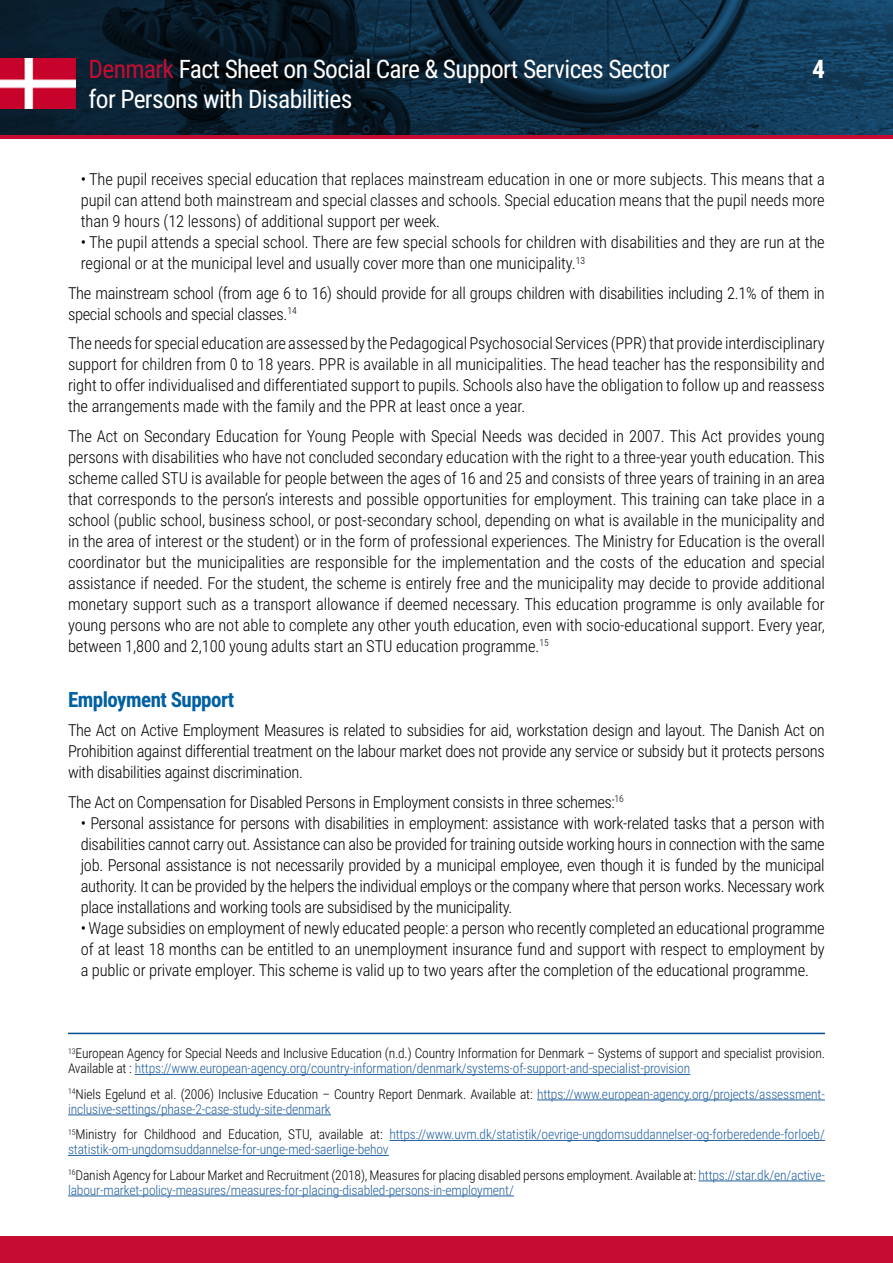
<style>
.page{position:relative;width:893px;height:1263px;background:#fff}
.page>*{position:absolute;margin:0;border:0;box-sizing:border-box;transform-origin:0 0}
.t1{font:25.5px "Roboto Condensed";letter-spacing:-.025em;color:#fff}
.t2{font:700 25.5px "Roboto Condensed";color:#fff}
.t3{font:700 21px "Roboto Condensed";letter-spacing:-.025em;color:#0060a2}
.t4{font:300 16.5px/21px "Roboto Condensed";letter-spacing:-.01em;color:#000;text-align:justify}
.t5{font:300 13.5px/15px "Roboto Condensed";letter-spacing:-.01em;color:#215e9e}
.t6{font:300 13.5px/15px "Roboto Condensed";letter-spacing:-.01em;color:#000}
.s1{color:#c60c30}
.s2{color:#215e9e}
.s3{color:#000}
</style>
<div class="page">
<svg style="left:0;top:0;width:893px;height:135px;background:#0c293d"></svg>
<div style="left:0;top:1237px;width:893px;height:26px;background:#c60c30"></div>
<hr style="left:0;top:135px;width:893px;height:3px;background:#c60c30">
<img style="left:0;top:59px;width:76px;height:49px">
<hr style="left:135px;top:1074px;width:555px;height:1px;background:#215e9e">
<hr style="left:537px;top:1099px;width:288px;height:1px;background:#215e9e">
<hr style="left:68px;top:1114px;width:263px;height:1px;background:#215e9e">
<hr style="left:389px;top:1140px;width:436px;height:1px;background:#215e9e">
<hr style="left:68px;top:1155px;width:321px;height:1px;background:#215e9e">
<hr style="left:698px;top:1180px;width:127px;height:1px;background:#215e9e">
<hr style="left:68px;top:1195px;width:446px;height:1px;background:#215e9e">
<hr style="left:68px;top:1033px;width:757px;height:1px;background:#004d94">
<h1 class="t1" style="left:88px;top:51px;width:583px"><span class="s1">Denmark</span> Fact Sheet on Social Care &amp; Support Services Sector</h1>
<h1 class="t2" style="left:812px;top:51px;width:14px">4</h1>
<h1 class="t1" style="left:88px;top:81px;width:265px">for Persons with Disabilities</h1>
<p class="t4" style="left:81px;top:168px;width:746px">• The pupil receives special education that replaces mainstream education in one or more subjects. This means that a pupil can attend both mainstream and special classes and schools. Special education means that the pupil needs more than 9 hours (12 lessons) of additional support per week.</p>
<p class="t4" style="left:81px;top:231px;width:745px">• The pupil attends a special school. There are few special schools for children with disabilities and they are run at the regional or at the municipal level and usually cover more than one municipality.<sup>13</sup></p>
<p class="t4" style="left:68px;top:282px;width:758px">The mainstream school (from age 6 to 16) should provide for all groups children with disabilities including 2.1% of them in special schools and special classes.<sup>14</sup></p>
<p class="t4" style="left:68px;top:332px;width:758px">The needs for special education are assessed by the Pedagogical Psychosocial Services (PPR) that provide interdisciplinary support for children from 0 to 18 years. PPR is available in all municipalities. The head teacher has the responsibility and right to offer individualised and differentiated support to pupils. Schools also have the obligation to follow up and reassess the arrangements made with the family and the PPR at least once a year.</p>
<p class="t4" style="left:68px;top:425px;width:758px">The Act on Secondary Education for Young People with Special Needs was decided in 2007. This Act provides young persons with disabilities who have not concluded secondary education with the right to a three-year youth education. This scheme called STU is available for people between the ages of 16 and 25 and consists of three years of training in an area that corresponds to the person’s interests and possible opportunities for employment. This training can take place in a school (public school, business school, or post-secondary school, depending on what is available in the municipality and in the area of interest or the student) or in the form of professional experiences. The Ministry for Education is the overall coordinator but the municipalities are responsible for the implementation and the costs of the education and special assistance if needed. For the student, the scheme is entirely free and the municipality may decide to provide additional monetary support such as a transport allowance if deemed necessary. This education programme is only available for young persons who are not able to complete any other youth education, even with socio-educational support. Every year, between 1,800 and 2,100 young adults start an STU education programme.<sup>15</sup></p>
<p class="t3" style="left:68px;top:684px;width:168px">Employment Support</p>
<p class="t4" style="left:68px;top:719px;width:758px">The Act on Active Employment Measures is related to subsidies for aid, workstation design and layout. The Danish Act on Prohibition against differential treatment on the labour market does not provide any service or subsidy but it protects persons with disabilities against discrimination.</p>
<p class="t4" style="left:68px;top:791px;width:557px">The Act on Compensation for Disabled Persons in Employment consists in three schemes:<sup>16</sup></p>
<p class="t4" style="left:81px;top:812px;width:745px">• Personal assistance for persons with disabilities in employment: assistance with work-related tasks that a person with disabilities cannot carry out. Assistance can also be provided for training outside working hours in connection with the same job. Personal assistance is not necessarily provided by a municipal employee, even though it is funded by the municipal authority. It can be provided by the helpers the individual employs or the company where that person works. Necessary work place installations and working tools are subsidised by the municipality.</p>
<p class="t4" style="left:81px;top:917px;width:745px">• Wage subsidies on employment of newly educated people: a person who recently completed an educational programme of at least 18 months can be entitled to an unemployment insurance fund and support with respect to employment by a public or private employer. This scheme is valid up to two years after the completion of the educational programme.</p>
<p class="t6" style="left:68px;top:1046px;width:758px"><sup>13</sup>European Agency for Special Needs and Inclusive Education (n.d.) Country Information for Denmark – Systems of support and specialist provision.<br>Available at : <span class="s2">https://www.european-agency.org/country-information/denmark/systems-of-support-and-specialist-provision</span></p>
<p class="t5" style="left:68px;top:1086px;width:758px"><sup>14</sup><span class="s3">Niels Egelund et al. (2006) Inclusive Education – Country Report Denmark. Available at:</span> https://www.european-agency.org/projects/assessment&shy;inclusive-settings/phase-2-case-study-site-denmark</p>
<p class="t5" style="left:68px;top:1127px;width:758px"><sup>15</sup><span class="s3">Ministry for Childhood and Education, STU, available at:</span> https://www.uvm.dk/statistik/oevrige-ungdomsuddannelser-og-forberedende-forloeb/ statistik-om-ungdomsuddannelse-for-unge-med-saerlige-behov</p>
<p class="t5" style="left:68px;top:1167px;width:758px"><sup>16</sup><span class="s3">Danish Agency for Labour Market and Recruitment (2018), Measures for placing disabled persons employment. Available at:</span> https://star.dk/en/active&shy;labour-market-policy-measures/measures-for-placing-disabled-persons-in-employment/</p>
</div>
